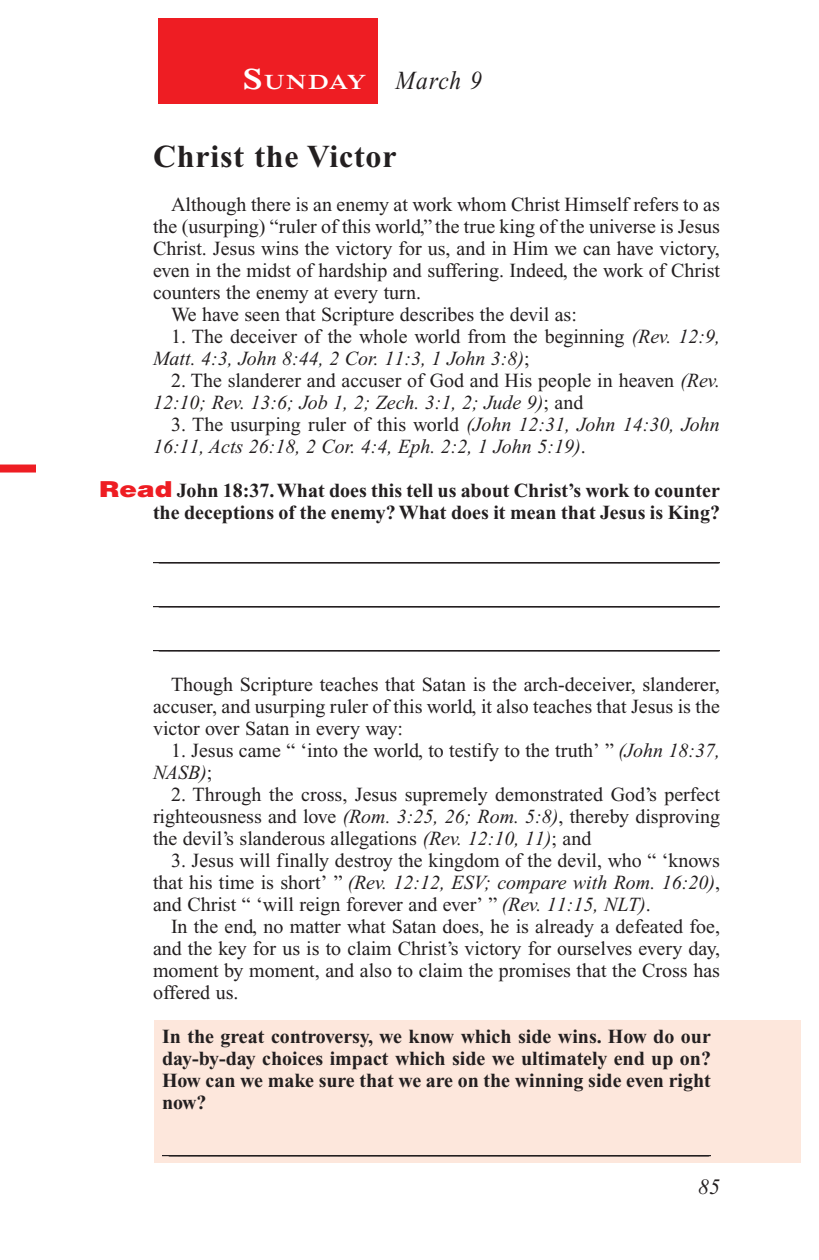
<style>
.page{position:relative;width:819px;height:1260px;background:#fff}
.page>*{position:absolute;margin:0;border:0;box-sizing:border-box;transform-origin:0 0}
.Head{font:700 32px "Times New Roman PS Std";letter-spacing:.025em;color:#231f20}
.Lesson_Dates{font:italic 26px "Times New Roman PS Std";letter-spacing:.04em;color:#231f20;scale:.9 1}
.t1{font:italic 22px "Times New Roman PS Std";color:#231f20}
.Daily_Header{font:600 21px "Times NRMT Std";letter-spacing:.045em;color:#fff;scale:1.1 1}
.Body{font:20px/22px "Times New Roman PS Std";color:#231f20;text-align:justify}
.Body-2{font:italic 20px/22px "Times New Roman PS Std";color:#231f20}
.Blank_Lines{font:20px "Times New Roman PS Std";color:#231f20}
.x-screened_box-text{font:700 20px/22px "Times New Roman PS Std";color:#231f20;text-align:justify}
.Question{font:700 20px/22px "Times New Roman PS Std";color:#231f20;text-align:right}
.Blank_Lines_In_Scree{font:20px "Times New Roman PS Std";color:#231f20}
.s1{font-size:30px}
.s2{font-style:normal}
.s3{font-style:italic}
.s4{font-family:"Helvetica LT Std";font-weight:900;font-size:22px;color:#ee1d23}
</style>
<div class="page">
<div style="left:158px;top:18px;width:220px;height:86px;background:#ee1d23"></div>
<div style="left:0;top:465px;width:36px;height:8px;background:#ee1d23"></div>
<div style="left:155px;top:1020px;width:646px;height:143px;background:#fde7dc"></div>
<hr style="left:153px;top:562px;width:567px;height:1px;background:#231f20">
<hr style="left:153px;top:606px;width:567px;height:1px;background:#231f20">
<hr style="left:153px;top:650px;width:567px;height:1px;background:#231f20">
<hr style="left:162px;top:1155px;width:549px;height:1px;background:#231f20">
<p class="Daily_Header" style="left:243px;top:70px;width:114px"><span class="s1">S</span>UNDAY</p>
<p class="Lesson_Dates" style="left:396px;top:66px;width:97px">March 9</p>
<p class="Head" style="left:153px;top:138px;width:245px">Christ the Victor</p>
<p class="Body" style="left:153px;top:193px;width:569px;text-indent:18px">Although there is an enemy at work whom Christ Himself refers to as the (usurping) “ruler of this world,” the true king of the universe is Jesus Christ. Jesus wins the victory for us, and in Him we can have victory, even in the midst of hardship and suffering. Indeed, the work of Christ counters the enemy at every turn.</p>
<p class="Body" style="left:171px;top:303px;width:407px">We have seen that Scripture describes the devil as:</p>
<p class="Body-2" style="left:153px;top:325px;width:568px;text-indent:18px"><span class="s2">1. The deceiver of the whole world from the beginning</span> (Rev. 12:9,<br>Matt. 4:3, John 8:44, 2 Cor. 11:3, 1 John 3:8)<span class="s2">;</span></p>
<p class="Body" style="left:153px;top:369px;width:568px;text-indent:18px">2. The slanderer and accuser of God and His people in heaven <span class="s3">(Rev.<br>12:10; Rev. 13:6; Job 1, 2; Zech. 3:1, 2; Jude 9)</span>; and</p>
<p class="Body-2" style="left:153px;top:413px;width:568px;text-indent:18px"><span class="s2">3. The usurping ruler of this world</span> (John 12:31, John 14:30, John<br>16:11, Acts 26:18, 2 Cor. 4:4, Eph. 2:2, 1 John 5:19)<span class="s2">.</span></p>
<p class="Question" style="left:99px;top:479px;width:623px"><span class="s4">Read</span> John 18:37. What does this tell us about Christ’s work to counter the deceptions of the enemy? What does it mean that Jesus is King?</p>
<p class="Blank_Lines" style="left:159px;top:543px;width:561px">________________________________________________________</p>
<p class="Blank_Lines" style="left:159px;top:587px;width:561px">________________________________________________________</p>
<p class="Blank_Lines" style="left:159px;top:631px;width:561px">________________________________________________________</p>
<p class="Body" style="left:153px;top:673px;width:568px;text-indent:18px">Though Scripture teaches that Satan is the arch-deceiver, slanderer, accuser, and usurping ruler of this world, it also teaches that Jesus is the victor over Satan in every way:</p>
<p class="Body" style="left:153px;top:739px;width:568px;text-indent:18px">1. Jesus came “ ‘into the world, to testify to the truth’ ” <span class="s3">(John 18:37,<br>NASB)</span>;</p>
<p class="Body" style="left:153px;top:783px;width:569px;text-indent:18px">2. Through the cross, Jesus supremely demonstrated God’s perfect righteousness and love <span class="s3">(Rom. 3:25, 26; Rom. 5:8)</span>, thereby disproving the devil’s slanderous allegations <span class="s3">(Rev. 12:10, 11)</span>; and</p>
<p class="Body" style="left:153px;top:849px;width:569px;text-indent:18px">3. Jesus will finally destroy the kingdom of the devil, who “ ‘knows that his time is short’ ” <span class="s3">(Rev. 12:12, ESV; compare with Rom. 16:20)</span>, and Christ “ ‘will reign forever and ever’ ” <span class="s3">(Rev. 11:15, NLT)</span>.</p>
<p class="Body" style="left:153px;top:915px;width:569px;text-indent:18px">In the end, no matter what Satan does, he is already a defeated foe, and the key for us is to claim Christ’s victory for ourselves every day, moment by moment, and also to claim the promises that the Cross has offered us.</p>
<p class="x-screened_box-text" style="left:162px;top:1025px;width:551px">In the great controversy, we know which side wins. How do our day-by-day choices impact which side we ultimately end up on?<br>How can we make sure that we are on the winning side even right now?</p>
<p class="Blank_Lines_In_Scree" style="left:169px;top:1136px;width:541px">______________________________________________________</p>
<p class="t1" style="left:698px;top:1175px;width:23px">85</p>
</div>
